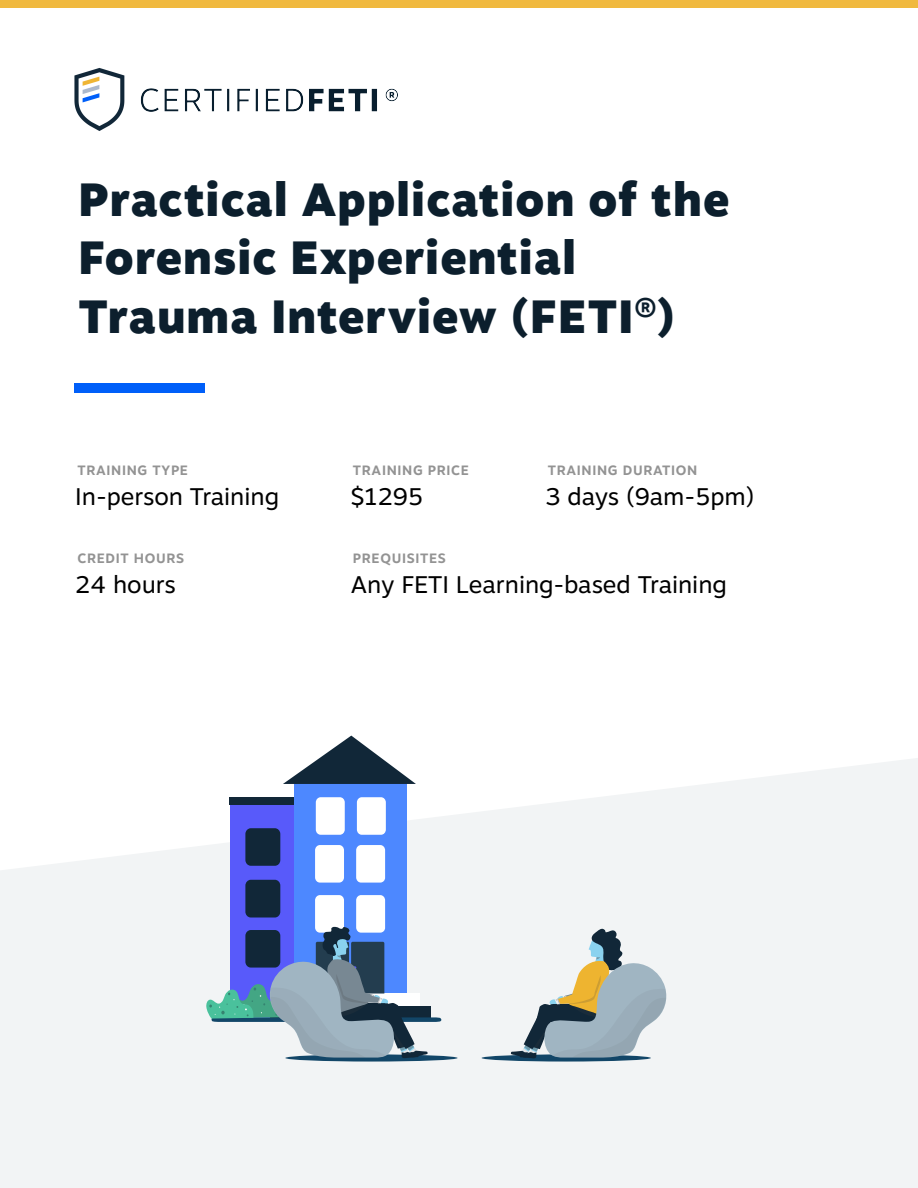
<style>
.page{position:relative;width:918px;height:1188px;background:#fff}
.page>*{position:absolute;margin:0;border:0;box-sizing:border-box;transform-origin:0 0}
.t1{font:900 46.5px/58.5px "Motiva Sans";letter-spacing:.025em;color:#0c1f2d}
.t2{font:24px "Motiva Sans";color:#000}
.t3{font:700 13.5px "Motiva Sans";letter-spacing:.05em;color:#939393}
</style>
<div class="page">
<svg style="left:0;top:758px;width:918px;height:430px;fill:#f2f4f5"></svg>
<div style="left:0;top:0;width:918px;height:7px;background:#f0b93f"></div>
<div style="left:74px;top:383px;width:131px;height:10px;background:#005ff9"></div>
<img style="left:74px;top:68px;width:324px;height:63px">
<div style="left:294px;top:781px;width:112px;height:238px;background:#4d88ff"></div>
<svg style="left:283px;top:736px;width:133px;height:48px"></svg>
<div style="left:231px;top:797px;width:63px;height:222px;background:#585afa"></div>
<div style="left:245px;top:880px;width:35px;height:38px;background:#112738;border-radius:6px"></div>
<div style="left:315px;top:845px;width:29px;height:38px;background:#fff;border-radius:5px"></div>
<div style="left:315px;top:895px;width:29px;height:38px;background:#fff;border-radius:5px"></div>
<div style="left:356px;top:845px;width:29px;height:38px;background:#fff;border-radius:5px"></div>
<div style="left:356px;top:895px;width:29px;height:38px;background:#fff;border-radius:5px"></div>
<div style="left:245px;top:828px;width:35px;height:38px;background:#112738;border-radius:6px"></div>
<div style="left:230px;top:797px;width:64px;height:7px;background:#112738"></div>
<div style="left:316px;top:797px;width:29px;height:38px;background:#fff;border-radius:5px"></div>
<div style="left:357px;top:797px;width:29px;height:38px;background:#fff;border-radius:5px"></div>
<svg style="left:285px;top:1054px;width:173px;height:8px"></svg>
<svg style="left:206px;top:927px;width:235px;height:132px"></svg>
<svg style="left:482px;top:1054px;width:169px;height:8px"></svg>
<svg style="left:511px;top:929px;width:158px;height:130px"></svg>
<h1 class="t1" style="left:79px;top:169px;width:652px">Practical Application of the<br>Forensic Experiential<br>Trauma Interview (FETI<sup>®</sup>)</h1>
<p class="t3" style="left:77px;top:460px;width:112px">TRAINING TYPE</p>
<p class="t3" style="left:353px;top:460px;width:117px">TRAINING PRICE</p>
<p class="t3" style="left:548px;top:460px;width:151px">TRAINING DURATION</p>
<p class="t2" style="left:75px;top:479px;width:205px">In-person Training</p>
<p class="t2" style="left:351px;top:479px;width:74px">$1295</p>
<p class="t2" style="left:546px;top:479px;width:210px">3 days (9am-5pm)</p>
<p class="t3" style="left:77px;top:549px;width:108px">CREDIT HOURS</p>
<p class="t3" style="left:353px;top:549px;width:94px">PREQUISITES</p>
<p class="t2" style="left:75px;top:567px;width:102px">24 hours</p>
<p class="t2" style="left:351px;top:567px;width:378px">Any FETI Learning-based Training</p>
</div>
